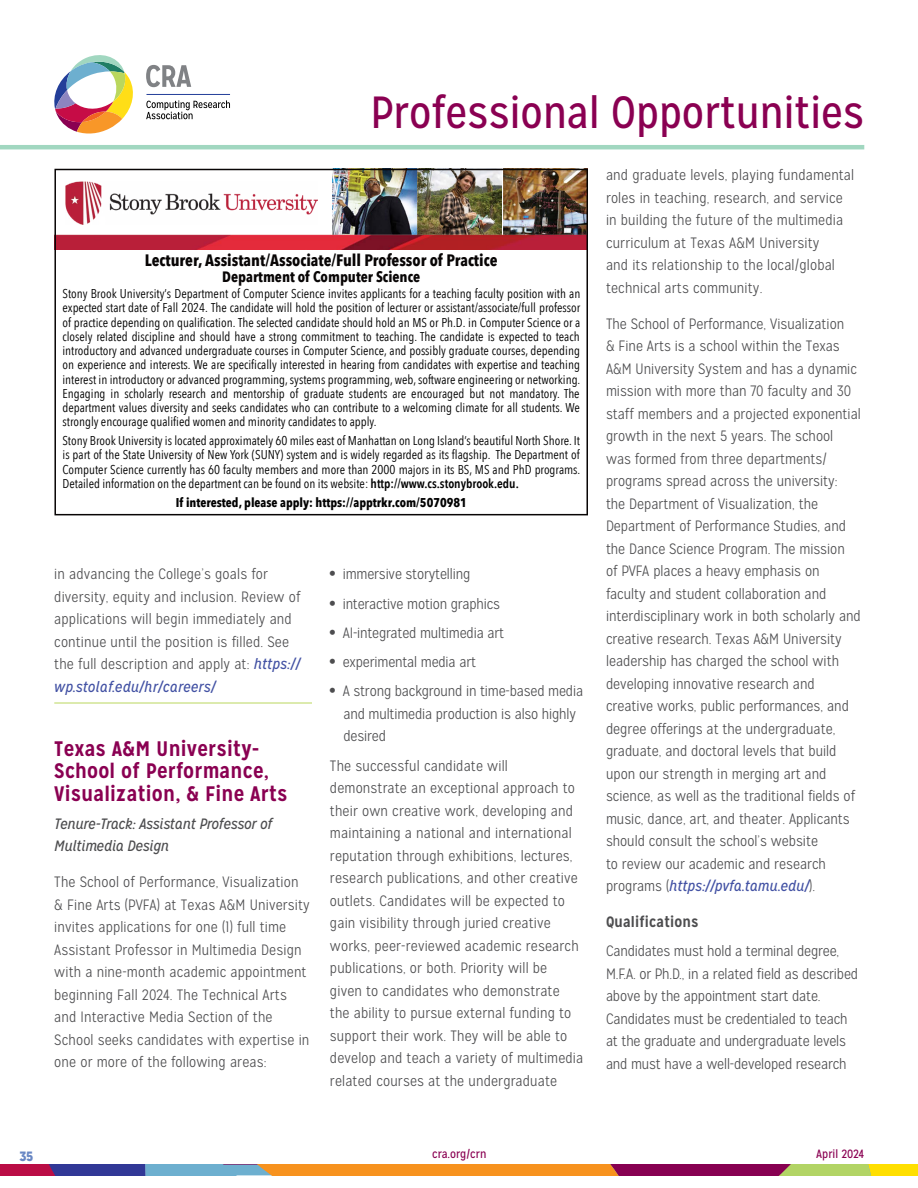
<style>
.page{position:relative;width:918px;height:1188px;background:#fff}
.page>*{position:absolute;margin:0;border:0;box-sizing:border-box;transform-origin:0 0}
.t1{font:45px "Mission Gothic";color:#8a0052}
.t2{font:700 21px/22.5px "Mission Gothic";letter-spacing:.01em;color:#8a0052}
.t3{font:700 16.5px "Avenir Next Condensed";color:#080505}
.t4{font:300 15px/22.5px "Mission Gothic";color:#4d4d4f}
.t5{font:italic 15px/22.5px "Mission Gothic";letter-spacing:-.01em;color:#4d4d4f}
.t6{font:700 15px "Avenir Next Condensed";color:#080505}
.t7{font:700 15px "Mission Gothic";letter-spacing:.01em;color:#4d4d4f}
.t8{font:900 13.5px "Mission Gothic";color:#6987c4}
.t9{font:12.75px/14.2px "Avenir Next Condensed";color:#000;text-align:justify}
.t10{font:700 12.75px "Avenir Next Condensed";color:#000}
.t11{font:12px "Mission Gothic";color:#8a0052}
.s1{font-weight:400;font-style:italic;color:#4352a4}
.s2{font-weight:600}
.s3{font-weight:900}
</style>
<div class="page">
<svg style="left:0;top:1165px;width:918px;height:10px"></svg>
<hr style="left:0;top:145px;width:864px;height:4px;background:#a1d7c0">
<svg style="left:146px;top:100px;width:84px;height:19px"></svg>
<svg style="left:146px;top:65px;width:45px;height:22px"></svg>
<hr style="left:146px;top:94px;width:84px;height:1px;background:#233e99">
<svg style="left:54px;top:55px;width:79px;height:79px"></svg>
<hr style="left:54px;top:703px;width:258px;height:1px;background:#bad75d">
<svg style="left:54px;top:169px;width:534px;height:346px"></svg>
<h1 class="t1" style="left:370px;top:86px;width:495px">Professional Opportunities</h1>
<p class="t4" style="left:606px;top:164px;width:250px">and graduate levels, playing fundamental roles in teaching, research, and service in building the future of the multimedia curriculum at Texas A&amp;M University<br>and its relationship to the local/global technical arts community.</p>
<p class="t4" style="left:606px;top:312px;width:256px">The School of Performance, Visualization<br>&amp; Fine Arts is a school within the Texas A&amp;M University System and has a dynamic mission with more than 70 faculty and 30 staff members and a projected exponential growth in the next 5 years. The school was formed from three departments/ programs spread across the university:<br>the Department of Visualization, the Department of Performance Studies, and the Dance Science Program. The mission<br>of PVFA places a heavy emphasis on faculty and student collaboration and interdisciplinary work in both scholarly and creative research. Texas A&amp;M University leadership has charged the school with developing innovative research and creative works, public performances, and degree offerings at the undergraduate, graduate, and doctoral levels that build upon our strength in merging art and science, as well as the traditional fields of music, dance, art, and theater. Applicants should consult the school’s website<br>to review our academic and research programs (<span class="s1">https://pvfa.tamu.edu/</span>).</p>
<p class="t7" style="left:606px;top:912px;width:94px">Qualifications</p>
<p class="t4" style="left:606px;top:940px;width:254px">Candidates must hold a terminal degree, M.F.A. or Ph.D., in a related field as described above by the appointment start date.<br>Candidates must be credentialed to teach at the graduate and undergraduate levels and must have a well-developed research</p>
<p class="t3" style="left:145px;top:251px;width:354px">Lecturer, Assistant/Associate/Full Professor of Practice</p>
<p class="t6" style="left:222px;top:268px;width:199px">Department of Computer Science</p>
<p class="t9" style="left:63px;top:286px;width:519px">Stony Brook University’s Department of Computer Science invites applicants for a teaching faculty position with an expected start date of Fall 2024. The candidate will hold the position of lecturer or assistant/associate/full professor of practice depending on qualification. The selected candidate should hold an MS or Ph.D. in Computer Science or a closely related discipline and should have a strong commitment to teaching. The candidate is expected to teach introductory and advanced undergraduate courses in Computer Science, and possibly graduate courses, depending on experience and interests. We are specifically interested in hearing from candidates with expertise and teaching interest in introductory or advanced programming, systems programming, web, software engineering or networking.<br>Engaging in scholarly research and mentorship of graduate students are encouraged but not mandatory. The department values diversity and seeks candidates who can contribute to a welcoming climate for all students. We strongly encourage qualified women and minority candidates to apply.</p>
<p class="t9" style="left:63px;top:433px;width:519px">Stony Brook University is located approximately 60 miles east of Manhattan on Long Island’s beautiful North Shore. It is part of the State University of New York (SUNY) system and is widely regarded as its flagship. The Department of Computer Science currently has 60 faculty members and more than 2000 majors in its BS, MS and PhD programs.<br>Detailed information on the department can be found on its website: <span class="s2">http://www.cs.stonybrook.edu.</span></p>
<p class="t10" style="left:176px;top:494px;width:293px">If interested, please apply: https://apptrkr.com/5070981</p>
<p class="t4" style="left:54px;top:563px;width:248px">in advancing the College’s goals for diversity, equity and inclusion. Review of applications will begin immediately and continue until the position is filled. See the full description and apply at: <span class="s1">https:// wp.stolaf.edu/hr/careers/</span></p>
<p class="t4" style="left:330px;top:563px;width:142px"><span class="s3">•</span> immersive storytelling</p>
<p class="t4" style="left:330px;top:592px;width:171px"><span class="s3">•</span> interactive motion graphics</p>
<p class="t4" style="left:330px;top:622px;width:176px"><span class="s3">•</span> AI-integrated multimedia art</p>
<p class="t4" style="left:330px;top:651px;width:148px"><span class="s3">•</span> experimental media art</p>
<p class="t4" style="left:343px;top:680px;width:241px;text-indent:-14px"><span class="s3">•</span> A strong background in time-based media and multimedia production is also highly desired</p>
<p class="t4" style="left:330px;top:754px;width:255px">The successful candidate will demonstrate an exceptional approach to their own creative work, developing and maintaining a national and international reputation through exhibitions, lectures, research publications, and other creative outlets. Candidates will be expected to gain visibility through juried creative works, peer-reviewed academic research publications, or both. Priority will be<br>given to candidates who demonstrate<br>the ability to pursue external funding to support their work. They will be able to develop and teach a variety of multimedia related courses at the undergraduate</p>
<h2 class="t2" style="left:54px;top:737px;width:235px">Texas A&amp;M University-<br>School of Performance,<br>Visualization, &amp; Fine Arts</h2>
<p class="t5" style="left:54px;top:812px;width:219px">Tenure-Track: Assistant Professor of<br>Multimedia Design</p>
<p class="t4" style="left:54px;top:871px;width:257px">The School of Performance, Visualization &amp; Fine Arts (PVFA) at Texas A&amp;M University invites applications for one (1) full time Assistant Professor in Multimedia Design with a nine-month academic appointment beginning Fall 2024. The Technical Arts and Interactive Media Section of the School seeks candidates with expertise in one or more of the following areas:</p>
<p class="t8" style="left:19px;top:1147px;width:15px">35</p>
<p class="t11" style="left:432px;top:1146px;width:56px">cra.org/crn</p>
<p class="t11" style="left:816px;top:1146px;width:50px">April 2024</p>
</div>
